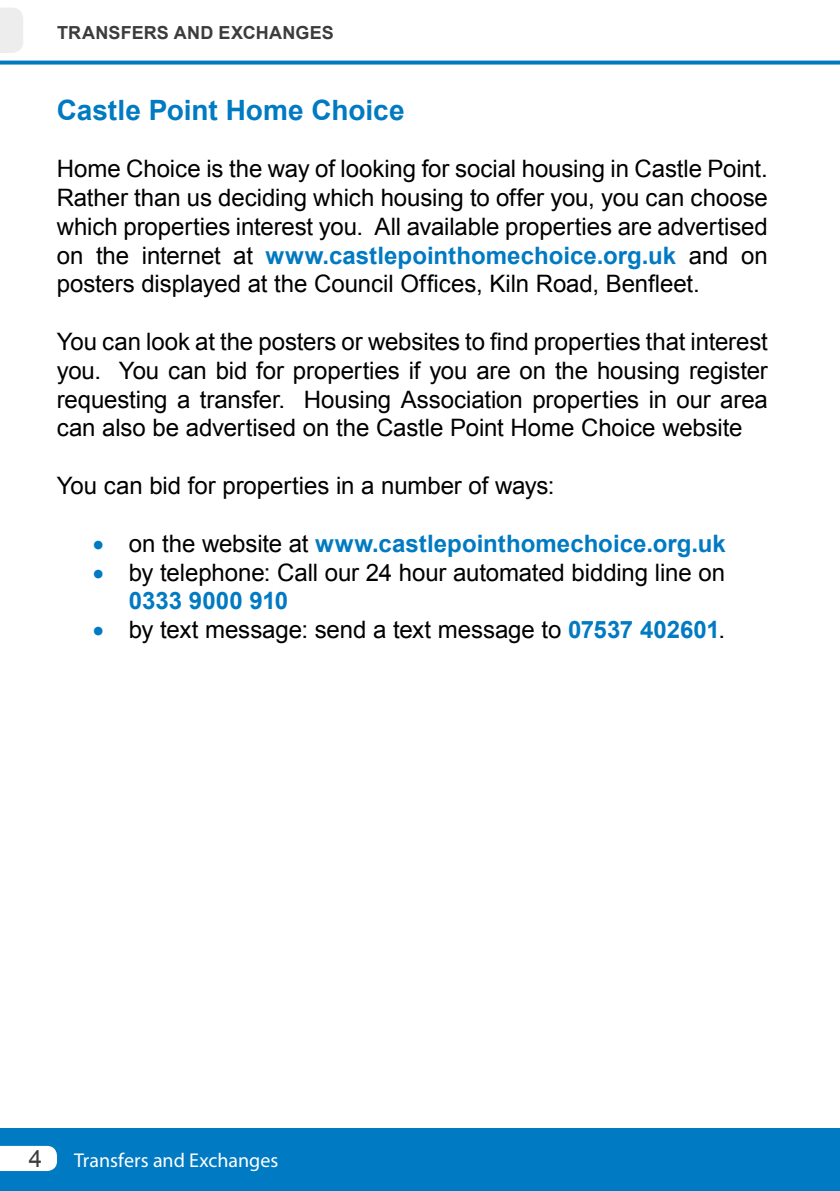
<style>
.page{position:relative;width:840px;height:1191px;background:#fff}
.page>*{position:absolute;margin:0;border:0;box-sizing:border-box;transform-origin:0 0}
.t1{font:700 28px "Arial";color:#007ac2}
.t2{font:24px/28.8px "Arial";letter-spacing:-.005em;color:#000;text-align:justify}
.t3{font:700 24px "Arial";color:#007ac2}
.t4{font:24px "Arial";color:#3c3c3b}
.t5{font:20px "Myriad Pro";color:#fff}
.t6{font:700 18px "Arial";letter-spacing:.01em;color:#3c3c3b}
.s1{font-weight:700;color:#007ac2}
.s2{font-weight:400;color:#000}
.s3{color:#007ac2}
</style>
<div class="page">
<div style="left:0;top:1128px;width:839px;height:63px;background:#007ac2"></div>
<svg style="left:0;top:1145px;width:57px;height:26px"></svg>
<svg style="left:0;top:8px;width:23px;height:45px"></svg>
<svg style="left:0;top:61px;width:839px;height:4px;background:#1b88c8"></svg>
<p class="t6" style="left:57px;top:20px;width:278px">TRANSFERS AND EXCHANGES</p>
<p class="t1" style="left:57px;top:91px;width:349px">Castle Point Home Choice</p>
<p class="t2" style="left:57px;top:155px;width:712px">Home Choice is the way of looking for social housing in Castle Point.<br>Rather than us deciding which housing to offer you, you can choose which properties interest you. All available properties are advertised on the internet at <span class="s1">www.castlepointhomechoice.org.uk</span> and on posters displayed at the Council Offices, Kiln Road, Benfleet.</p>
<p class="t2" style="left:57px;top:327px;width:712px">You can look at the posters or websites to find properties that interest you. You can bid for properties if you are on the housing register requesting a transfer. Housing Association properties in our area can also be advertised on the Castle Point Home Choice website</p>
<p class="t2" style="left:57px;top:471px;width:499px">You can bid for properties in a number of ways:</p>
<p class="t3" style="left:93px;top:527px;width:634px">• <span class="s2">on the website at</span> www.castlepointhomechoice.org.uk</p>
<p class="t2" style="left:129px;top:558px;width:597px;text-indent:-36px"><span class="s3">•</span> by telephone: Call our 24 hour automated bidding line on<br><span class="s1">0333 9000 910</span></p>
<p class="t2" style="left:93px;top:615px;width:633px"><span class="s3">•</span> by text message: send a text message to <span class="s1">07537 402601</span>.</p>
<p class="t4" style="left:29px;top:1143px;width:15px">4</p>
<p class="t5" style="left:74px;top:1148px;width:206px">Transfers and Exchanges</p>
</div>
